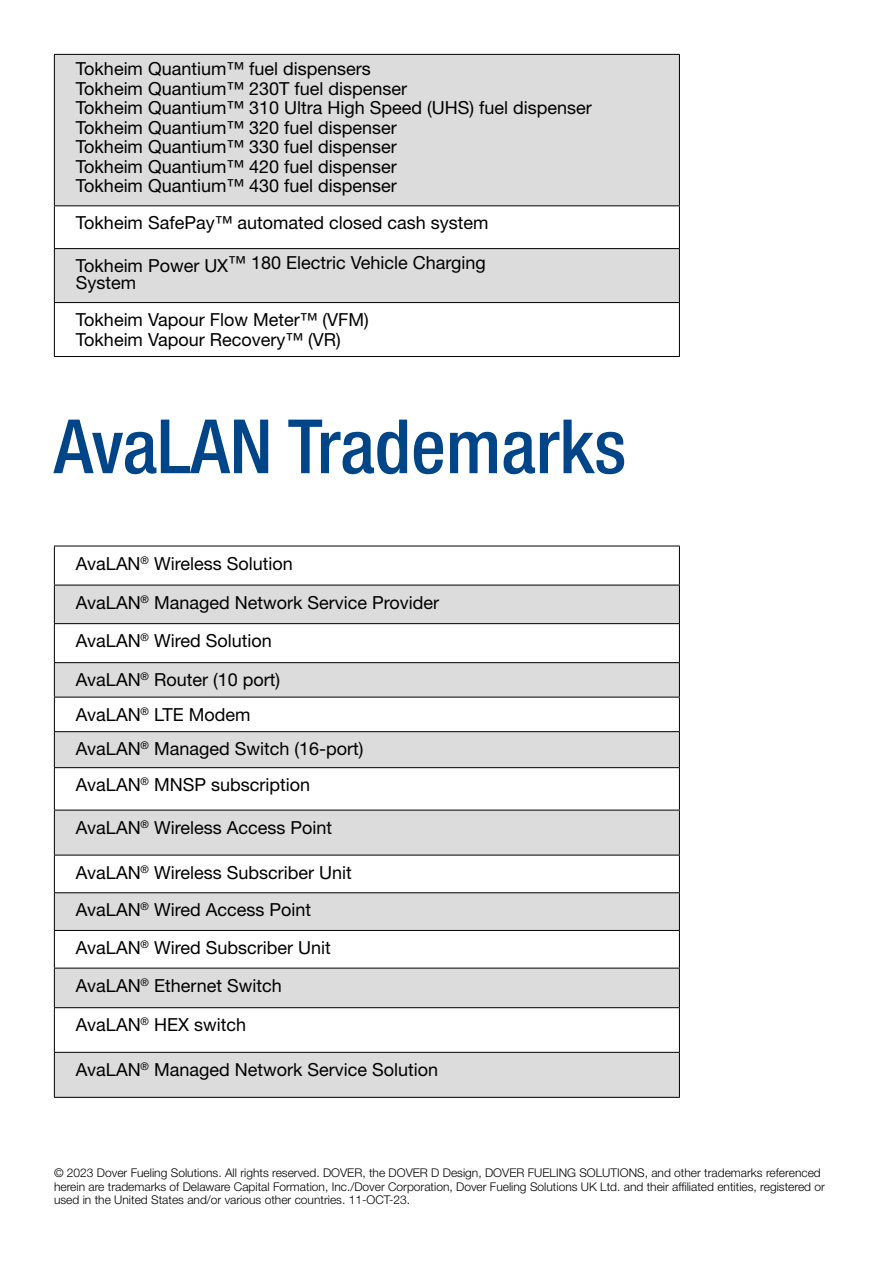
<style>
.page{position:relative;width:893px;height:1263px;background:#fff}
.page>*{position:absolute;margin:0;border:0;box-sizing:border-box;transform-origin:0 0}
.t1{font:500 condensed 75px "Helvetica Neue LT Pro";color:#004587}
.t2{font:18px/19.5px "Helvetica Neue LT Std";color:#000}
.t3{font:300 12px/13.5px "Helvetica Neue LT Std";color:#000}
</style>
<div class="page">
<svg style="left:55px;top:55px;width:624px;height:247px;fill:#dddcdd"></svg>
<hr style="left:54px;top:54px;width:626px;height:1px;background:#000">
<hr style="left:54px;top:55px;width:1px;height:150px;background:#000">
<hr style="left:679px;top:55px;width:1px;height:150px;background:#000">
<hr style="left:54px;top:205px;width:626px;height:1px;background:#000">
<hr style="left:54px;top:206px;width:1px;height:42px;background:#000">
<hr style="left:679px;top:206px;width:1px;height:42px;background:#000">
<hr style="left:54px;top:248px;width:626px;height:1px;background:#000">
<hr style="left:54px;top:249px;width:1px;height:53px;background:#000">
<hr style="left:679px;top:249px;width:1px;height:53px;background:#000">
<hr style="left:54px;top:302px;width:626px;height:1px;background:#000">
<hr style="left:54px;top:303px;width:1px;height:53px;background:#000">
<hr style="left:679px;top:303px;width:1px;height:53px;background:#000">
<hr style="left:54px;top:356px;width:626px;height:1px;background:#000">
<svg style="left:55px;top:547px;width:624px;height:115px"></svg>
<div style="left:54px;top:585px;width:625px;height:39px;background:#dddcdd"></div>
<svg style="left:55px;top:663px;width:624px;height:434px;fill:#dddcdd"></svg>
<hr style="left:54px;top:546px;width:626px;height:1px;background:#000">
<hr style="left:54px;top:546px;width:1px;height:39px;background:#000">
<hr style="left:679px;top:546px;width:1px;height:39px;background:#000">
<hr style="left:54px;top:585px;width:626px;height:1px;background:#000">
<hr style="left:54px;top:585px;width:1px;height:38px;background:#000">
<hr style="left:679px;top:585px;width:1px;height:38px;background:#000">
<hr style="left:54px;top:623px;width:626px;height:1px;background:#000">
<hr style="left:54px;top:624px;width:1px;height:38px;background:#000">
<hr style="left:679px;top:624px;width:1px;height:38px;background:#000">
<hr style="left:54px;top:662px;width:626px;height:1px;background:#000">
<hr style="left:54px;top:663px;width:1px;height:34px;background:#000">
<hr style="left:679px;top:663px;width:1px;height:34px;background:#000">
<hr style="left:54px;top:697px;width:626px;height:1px;background:#000">
<hr style="left:54px;top:697px;width:1px;height:34px;background:#000">
<hr style="left:679px;top:697px;width:1px;height:34px;background:#000">
<hr style="left:54px;top:731px;width:626px;height:1px;background:#000">
<hr style="left:54px;top:732px;width:1px;height:35px;background:#000">
<hr style="left:679px;top:732px;width:1px;height:35px;background:#000">
<hr style="left:54px;top:767px;width:626px;height:1px;background:#000">
<hr style="left:54px;top:768px;width:1px;height:42px;background:#000">
<hr style="left:679px;top:768px;width:1px;height:42px;background:#000">
<hr style="left:54px;top:810px;width:626px;height:1px;background:#000">
<hr style="left:54px;top:810px;width:1px;height:45px;background:#000">
<hr style="left:679px;top:810px;width:1px;height:45px;background:#000">
<hr style="left:54px;top:855px;width:626px;height:1px;background:#000">
<hr style="left:54px;top:855px;width:1px;height:37px;background:#000">
<hr style="left:679px;top:855px;width:1px;height:37px;background:#000">
<hr style="left:54px;top:892px;width:626px;height:1px;background:#000">
<hr style="left:54px;top:893px;width:1px;height:37px;background:#000">
<hr style="left:679px;top:893px;width:1px;height:37px;background:#000">
<hr style="left:54px;top:930px;width:626px;height:1px;background:#000">
<hr style="left:54px;top:931px;width:1px;height:37px;background:#000">
<hr style="left:679px;top:931px;width:1px;height:37px;background:#000">
<hr style="left:54px;top:968px;width:626px;height:1px;background:#000">
<hr style="left:54px;top:968px;width:1px;height:39px;background:#000">
<hr style="left:679px;top:968px;width:1px;height:39px;background:#000">
<hr style="left:54px;top:1007px;width:626px;height:1px;background:#000">
<hr style="left:54px;top:1008px;width:1px;height:44px;background:#000">
<hr style="left:679px;top:1008px;width:1px;height:44px;background:#000">
<hr style="left:54px;top:1052px;width:626px;height:1px;background:#000">
<hr style="left:54px;top:1053px;width:1px;height:44px;background:#000">
<hr style="left:679px;top:1053px;width:1px;height:44px;background:#000">
<hr style="left:54px;top:1097px;width:626px;height:1px;background:#000">
<p class="t2" style="left:76px;top:59px;width:517px">Tokheim Quantium™ fuel dispensers<br>Tokheim Quantium™ 230T fuel dispenser<br>Tokheim Quantium™ 310 Ultra High Speed (UHS) fuel dispenser Tokheim Quantium™ 320 fuel dispenser<br>Tokheim Quantium™ 330 fuel dispenser<br>Tokheim Quantium™ 420 fuel dispenser<br>Tokheim Quantium™ 430 fuel dispenser</p>
<p class="t2" style="left:76px;top:213px;width:414px">Tokheim SafePay™ automated closed cash system</p>
<p class="t2" style="left:76px;top:253px;width:411px">Tokheim Power UX™ 180 Electric Vehicle Charging<br>System</p>
<p class="t2" style="left:76px;top:310px;width:294px">Tokheim Vapour Flow Meter™ (VFM)<br>Tokheim Vapour Recovery™ (VR)</p>
<h1 class="t1" style="left:54px;top:401px;width:574px">AvaLAN Trademarks</h1>
<p class="t2" style="left:76px;top:544px;width:365px;line-height:38.8px">AvaLAN<sup>®</sup> Wireless Solution<br>AvaLAN<sup>®</sup> Managed Network Service Provider<br>AvaLAN<sup>®</sup> Wired Solution<br>AvaLAN<sup>®</sup> Router (10 port)</p>
<p class="t2" style="left:76px;top:696px;width:289px;line-height:35.2px">AvaLAN<sup>®</sup> LTE Modem<br>AvaLAN<sup>®</sup> Managed Switch (16-port)<br>AvaLAN<sup>®</sup> MNSP subscription</p>
<p class="t2" style="left:76px;top:817px;width:258px">AvaLAN<sup>®</sup> Wireless Access Point</p>
<p class="t2" style="left:76px;top:853px;width:277px;line-height:37.7px">AvaLAN<sup>®</sup> Wireless Subscriber Unit<br>AvaLAN<sup>®</sup> Wired Access Point<br>AvaLAN<sup>®</sup> Wired Subscriber Unit<br>AvaLAN<sup>®</sup> Ethernet Switch</p>
<p class="t2" style="left:76px;top:1015px;width:172px">AvaLAN<sup>®</sup> HEX switch</p>
<p class="t2" style="left:76px;top:1059px;width:364px">AvaLAN<sup>®</sup> Managed Network Service Solution</p>
<p class="t3" style="left:54px;top:1166px;width:772px">© 2023 Dover Fueling Solutions. All rights reserved. DOVER, the DOVER D Design, DOVER FUELING SOLUTIONS, and other trademarks referenced herein are trademarks of Delaware Capital Formation, Inc./Dover Corporation, Dover Fueling Solutions UK Ltd. and their affiliated entities, registered or used in the United States and/or various other countries. 11-OCT-23.</p>
</div>
